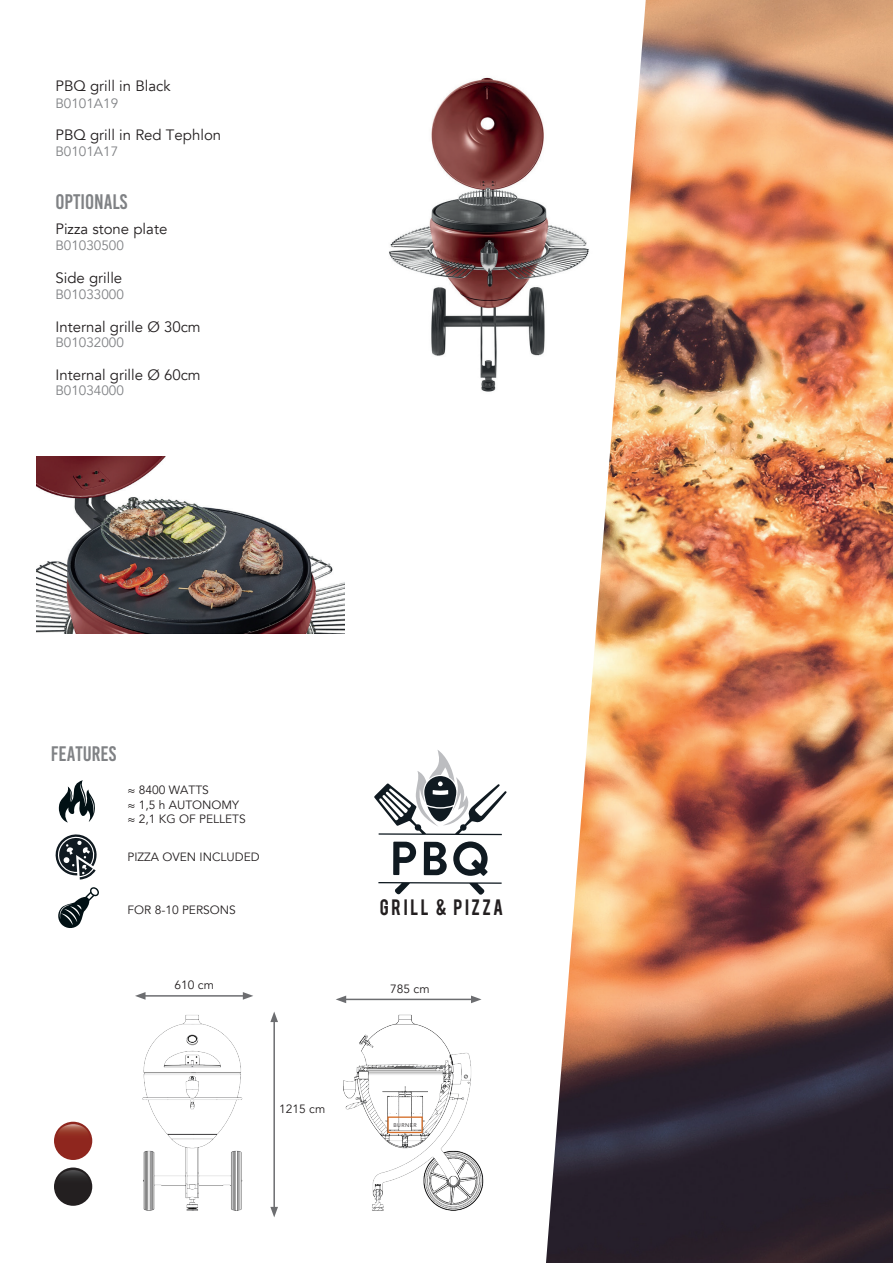
<style>
.page{position:relative;width:893px;height:1263px;background:#fff}
.page>*{position:absolute;margin:0;border:0;box-sizing:border-box;transform-origin:0 0}
.t1{font:21px "Bebas Kai";color:#808285}
.t2{font:17.55px "Bebas";letter-spacing:.145em;color:#231f20}
.t3{font:15px "Avenir";color:#231f20}
.t4{font:13.5px "Avenir";color:#808285}
.t5{font:12px/14.4px "Avenir";color:#231f20}
.t6{font:5.4px "Avenir";letter-spacing:.09em;color:#231f20}
</style>
<div class="page">
<img style="left:389px;top:77px;width:157px;height:315px">
<img style="left:37px;top:457px;width:308px;height:176px">
<img style="left:546px;top:0;width:347px;height:1263px">
<hr style="left:273px;top:1020px;width:2px;height:189px;background:#6c6d70">
<svg style="left:270px;top:1011px;width:8px;height:11px"></svg>
<svg style="left:270px;top:1207px;width:8px;height:10px"></svg>
<img style="left:142px;top:1015px;width:101px;height:196px">
<hr style="left:143px;top:995px;width:102px;height:2px;background:#6c6d70">
<svg style="left:243px;top:992px;width:10px;height:8px"></svg>
<svg style="left:135px;top:992px;width:11px;height:8px"></svg>
<img style="left:343px;top:1014px;width:141px;height:197px">
<div style="left:387px;top:1116px;width:36px;height:17px;border:1px solid #d56e29"></div>
<hr style="left:344px;top:999px;width:129px;height:1px;background:#6c6d70">
<svg style="left:471px;top:995px;width:10px;height:8px"></svg>
<svg style="left:336px;top:995px;width:10px;height:8px"></svg>
<div style="left:54px;top:1122px;width:38px;height:38px;background:#8f261e;border-radius:50%"></div>
<svg style="left:57px;top:1124px;width:32px;height:10px"></svg>
<div style="left:54px;top:1167px;width:38px;height:39px;background:#231f20;border-radius:50%"></div>
<svg style="left:57px;top:1170px;width:32px;height:8px"></svg>
<svg style="left:393px;top:842px;width:23px;height:33px"></svg>
<svg style="left:424px;top:842px;width:23px;height:33px"></svg>
<svg style="left:453px;top:841px;width:35px;height:35px"></svg>
<svg style="left:378px;top:882px;width:124px;height:13px"></svg>
<svg style="left:374px;top:750px;width:133px;height:85px"></svg>
<svg style="left:59px;top:780px;width:36px;height:42px"></svg>
<svg style="left:58px;top:887px;width:41px;height:41px"></svg>
<svg style="left:56px;top:834px;width:41px;height:45px"></svg>
<p class="t3" style="left:55px;top:77px;width:117px">PBQ grill in Black</p>
<p class="t4" style="left:55px;top:96px;width:64px">B0101A19</p>
<p class="t3" style="left:55px;top:126px;width:167px">PBQ grill in Red Tephlon</p>
<p class="t4" style="left:55px;top:143px;width:64px">B0101A17</p>
<h1 class="t1" style="left:55px;top:190px;width:74px">OPTIONALS</h1>
<p class="t3" style="left:55px;top:220px;width:113px">Pizza stone plate</p>
<p class="t4" style="left:55px;top:237px;width:70px">B01030500</p>
<p class="t3" style="left:55px;top:269px;width:68px">Side grille</p>
<p class="t4" style="left:55px;top:286px;width:70px">B01033000</p>
<p class="t3" style="left:55px;top:317px;width:147px">Internal grille Ø 30cm</p>
<p class="t4" style="left:55px;top:334px;width:70px">B01032000</p>
<p class="t3" style="left:55px;top:365px;width:147px">Internal grille Ø 60cm</p>
<p class="t4" style="left:55px;top:382px;width:70px">B01034000</p>
<h1 class="t1" style="left:51px;top:742px;width:67px">FEATURES</h1>
<p class="t5" style="left:128px;top:783px;width:120px">≈ 8400 WATTS<br>≈ 1,5 h AUTONOMY ≈ 2,1 KG OF PELLETS</p>
<p class="t5" style="left:128px;top:850px;width:134px">PIZZA OVEN INCLUDED</p>
<p class="t5" style="left:128px;top:903px;width:110px">FOR 8-10 PERSONS</p>
<p class="t2" style="left:380px;top:894px;width:125px">grill &amp; PIZZA</p>
<p class="t5" style="left:175px;top:978px;width:41px">610 cm</p>
<p class="t5" style="left:390px;top:982px;width:41px">785 cm</p>
<p class="t5" style="left:279px;top:1102px;width:48px">1215 cm</p>
<p class="t6" style="left:393px;top:1122px;width:25px">BURNER</p>
</div>
